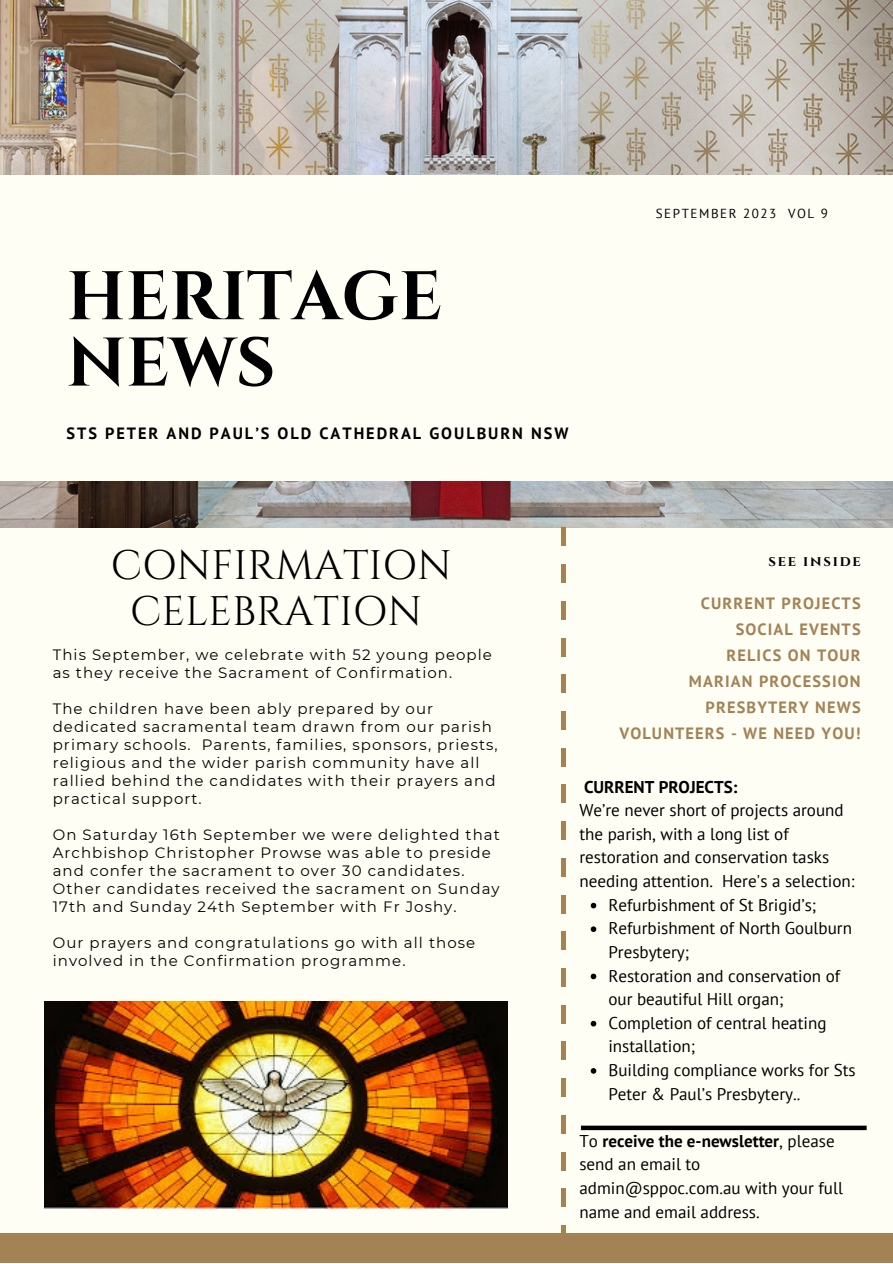
<style>
.page{position:relative;width:893px;height:1264px;background:#fff}
.page>*{position:absolute;margin:0;border:0;box-sizing:border-box;transform-origin:0 0}
.t1{font:700 68.55px/66.3px "Cinzel";color:#000}
.t2{font:41.25px/46px "Cinzel";color:#000;text-align:center}
.t3{font:16.95px/23.5px "PT Sans";color:#000}
.t4{font:700 16.95px "PT Sans";color:#000}
.t5{font:700 16.35px "PT Sans";letter-spacing:.07em;color:#a38255}
.t6{font:700 16.35px "PT Sans";letter-spacing:.12em;color:#000}
.t7{font:15px/18px "Montserrat";letter-spacing:.07em;color:#000}
.t8{font:700 14.7px "Cinzel";letter-spacing:.12em;color:#000}
.t9{font:13.05px "PT Sans";letter-spacing:.12em;color:#000}
.s1{font-weight:700}
</style>
<div class="page">
<div style="left:0;top:0;width:892px;height:1262px;background:#fffef5"></div>
<img style="left:0;top:0;width:892px;height:527px">
<div style="left:0;top:175px;width:892px;height:305px;background:#fffef5"></div>
<hr style="left:561px;top:1225px;width:4px;height:18px;background:#a38255">
<hr style="left:561px;top:1188px;width:4px;height:18px;background:#a38255">
<hr style="left:561px;top:1151px;width:4px;height:19px;background:#a38255">
<hr style="left:561px;top:1078px;width:4px;height:18px;background:#a38255">
<hr style="left:561px;top:1041px;width:4px;height:19px;background:#a38255">
<hr style="left:561px;top:1115px;width:4px;height:18px;background:#a38255">
<hr style="left:561px;top:1005px;width:4px;height:18px;background:#a38255">
<hr style="left:561px;top:601px;width:4px;height:18px;background:#a38255">
<hr style="left:561px;top:638px;width:4px;height:18px;background:#a38255">
<hr style="left:561px;top:674px;width:4px;height:19px;background:#a38255">
<hr style="left:561px;top:564px;width:4px;height:19px;background:#a38255">
<hr style="left:561px;top:527px;width:4px;height:19px;background:#a38255">
<hr style="left:561px;top:748px;width:4px;height:18px;background:#a38255">
<hr style="left:561px;top:858px;width:4px;height:18px;background:#a38255">
<hr style="left:561px;top:894px;width:4px;height:19px;background:#a38255">
<hr style="left:561px;top:931px;width:4px;height:18px;background:#a38255">
<hr style="left:561px;top:784px;width:4px;height:19px;background:#a38255">
<hr style="left:561px;top:968px;width:4px;height:18px;background:#a38255">
<hr style="left:561px;top:821px;width:4px;height:18px;background:#a38255">
<hr style="left:561px;top:711px;width:4px;height:18px;background:#a38255">
<div style="left:0;top:1233px;width:892px;height:29px;background:#a38255"></div>
<svg style="left:590px;top:902px;width:6px;height:6px"></svg>
<svg style="left:590px;top:926px;width:6px;height:6px"></svg>
<svg style="left:590px;top:973px;width:6px;height:6px"></svg>
<svg style="left:590px;top:1020px;width:6px;height:6px"></svg>
<svg style="left:590px;top:1068px;width:6px;height:5px"></svg>
<div style="left:581px;top:1125px;width:285px;height:5px;background:#000"></div>
<img style="left:44px;top:1001px;width:463px;height:207px">
<p class="t1" style="left:67px;top:265px;width:377px">HERITAGE<br>NEWS</p>
<p class="t6" style="left:67px;top:422px;width:503px">STS PETER AND PAUL’S OLD CATHEDRAL GOULBURN NSW</p>
<p class="t9" style="left:655px;top:204px;width:174px">SEPTEMBER 2023 VOL 9</p>
<p class="t2" style="left:111px;top:543px;width:342px">CONFIRMATION<br>CELEBRATION</p>
<p class="t7" style="left:53px;top:646px;width:440px">This September, we celebrate with 52 young people as they receive the Sacrament of Confirmation.</p>
<p class="t7" style="left:53px;top:700px;width:446px">The children have been ably prepared by our dedicated sacramental team drawn from our parish primary schools. Parents, families, sponsors, priests, religious and the wider parish community have all rallied behind the candidates with their prayers and practical support.</p>
<p class="t7" style="left:53px;top:826px;width:448px">On Saturday 16th September we were delighted that Archbishop Christopher Prowse was able to preside and confer the sacrament to over 30 candidates.<br>Other candidates received the sacrament on Sunday 17th and Sunday 24th September with Fr Joshy.</p>
<p class="t7" style="left:53px;top:933px;width:424px">Our prayers and congratulations go with all those involved in the Confirmation programme.</p>
<p class="t8" style="left:768px;top:551px;width:94px">see inside</p>
<p class="t5" style="left:700px;top:592px;width:161px">CURRENT PROJECTS</p>
<p class="t5" style="left:735px;top:618px;width:126px">SOCIAL EVENTS</p>
<p class="t5" style="left:726px;top:644px;width:136px">RELICS ON TOUR</p>
<p class="t5" style="left:688px;top:670px;width:173px">MARIAN PROCESSION</p>
<p class="t5" style="left:705px;top:696px;width:156px">PRESBYTERY NEWS</p>
<p class="t5" style="left:619px;top:722px;width:243px">VOLUNTEERS - WE NEED YOU!</p>
<p class="t4" style="left:584px;top:775px;width:155px">CURRENT PROJECTS:</p>
<p class="t3" style="left:579px;top:798px;width:276px">We’re never short of projects around the parish, with a long list of restoration and conservation tasks needing attention. Here's a selection:</p>
<p class="t3" style="left:608px;top:892px;width:209px">Refurbishment of St Brigid’s;</p>
<p class="t3" style="left:608px;top:916px;width:245px">Refurbishment of North Goulburn<br>Presbytery;</p>
<p class="t3" style="left:608px;top:963px;width:233px">Restoration and conservation of our beautiful Hill organ;</p>
<p class="t3" style="left:608px;top:1010px;width:219px">Completion of central heating installation;</p>
<p class="t3" style="left:608px;top:1057px;width:249px">Building compliance works for Sts<br>Peter &amp; Paul’s Presbytery..</p>
<p class="t3" style="left:579px;top:1128px;width:265px">To <span class="s1">receive the e-newsletter</span>, please send an email to admin@sppoc.com.au with your full name and email address.</p>
</div>
